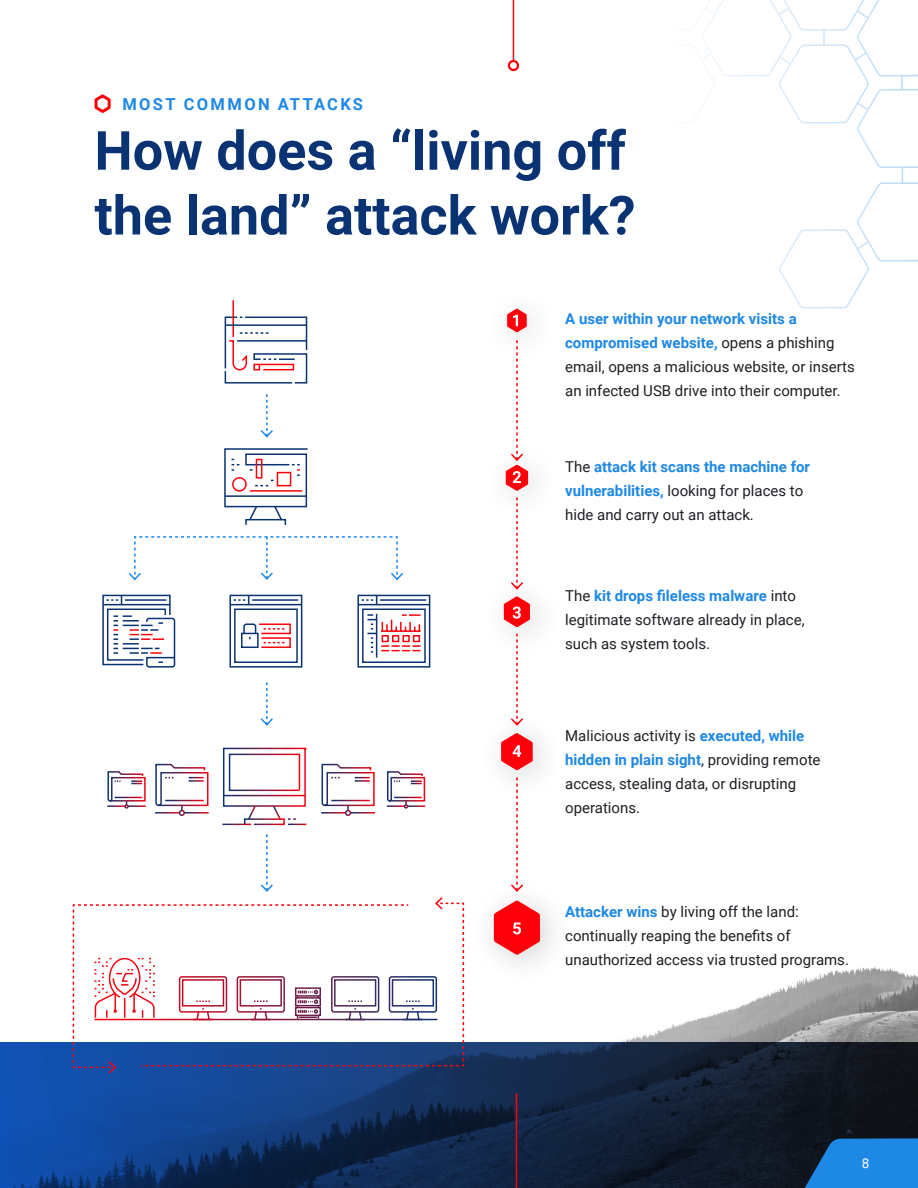
<style>
.page{position:relative;width:918px;height:1188px;background:#fff}
.page>*{position:absolute;margin:0;border:0;box-sizing:border-box;transform-origin:0 0}
.t1{font:700 54px/64.8px "Roboto";color:#093372}
.t2{font:700 16.5px "Roboto";letter-spacing:.145em;color:#1e88e5}
.t3{font:15px/24px "Roboto";color:#1d1f24}
.t4{font:13.5px "Roboto";color:#fff}
.s1{font-weight:700;color:#1e88e5}
</style>
<div class="page">
<svg style="left:695px;top:0;width:223px;height:309px"></svg>
<svg style="left:699px;top:6px;width:219px;height:245px"></svg>
<img style="left:0;top:967px;width:918px;height:221px">
<svg style="left:773px;top:1138px;width:145px;height:50px;background:#1962a4"></svg>
<svg style="left:507px;top:309px;width:20px;height:23px"></svg>
<svg style="left:501px;top:733px;width:32px;height:37px"></svg>
<div style="left:469px;top:878px;width:106px;height:109px;background:#fefefe"></div>
<svg style="left:494px;top:901px;width:46px;height:54px"></svg>
<svg style="left:94px;top:94px;width:17px;height:19px"></svg>
<svg style="left:222px;top:747px;width:85px;height:79px"></svg>
<hr style="left:232px;top:300px;width:2px;height:37px;background:#ff000b">
<svg style="left:224px;top:316px;width:84px;height:68px"></svg>
<svg style="left:321px;top:763px;width:54px;height:53px"></svg>
<hr style="left:331px;top:800px;width:39px;height:1px;background:#fff">
<svg style="left:155px;top:763px;width:54px;height:53px"></svg>
<hr style="left:165px;top:800px;width:39px;height:1px;background:#fff">
<svg style="left:107px;top:771px;width:39px;height:38px"></svg>
<svg style="left:386px;top:771px;width:40px;height:38px"></svg>
<div style="left:146px;top:618px;width:29px;height:50px;border:2px solid #093372;border-radius:2px"></div>
<svg style="left:102px;top:594px;width:69px;height:72px"></svg>
<svg style="left:357px;top:594px;width:74px;height:74px"></svg>
<div style="left:229px;top:595px;width:73px;height:73px;border:2px solid #093372"></div>
<hr style="left:230px;top:604px;width:72px;height:1px;background:#093372">
<svg style="left:234px;top:595px;width:15px;height:9px"></svg>
<hr style="left:252px;top:599px;width:46px;height:2px;background:#093372">
<div style="left:234px;top:609px;width:64px;height:54px;border:2px solid #093372"></div>
<div style="left:241px;top:633px;width:18px;height:15px;border:2px solid #093372"></div>
<div style="left:261px;top:637px;width:30px;height:11px;border:2px solid #ff000b"></div>
<svg style="left:243px;top:623px;width:48px;height:20px"></svg>
<svg style="left:224px;top:448px;width:84px;height:74px"></svg>
<div style="left:245px;top:519px;width:41px;height:7px;border:2px solid #093372"></div>
<svg style="left:128px;top:536px;width:275px;height:45px"></svg>
<svg style="left:260px;top:682px;width:13px;height:44px"></svg>
<svg style="left:260px;top:394px;width:13px;height:44px"></svg>
<svg style="left:506px;top:340px;width:22px;height:151px"></svg>
<svg style="left:504px;top:497px;width:26px;height:130px"></svg>
<svg style="left:511px;top:634px;width:12px;height:92px"></svg>
<svg style="left:511px;top:777px;width:14px;height:115px"></svg>
<svg style="left:73px;top:834px;width:391px;height:241px"></svg>
<hr style="left:513px;top:0;width:1px;height:61px;background:#ff000b">
<div style="left:508px;top:60px;width:11px;height:11px;border:2px solid #ff000b;border-radius:50%"></div>
<hr style="left:516px;top:1093px;width:1px;height:95px;background:#ff000b">
<p class="t2" style="left:122px;top:93px;width:242px">MOST COMMON ATTACKS</p>
<h1 class="t1" style="left:94px;top:116px;width:543px">How does a “living off the land” attack work?</h1>
<p class="t3" style="left:565px;top:306px;width:291px"><span class="s1">A user within your network visits a compromised website,</span> opens a phishing email, opens a malicious website, or inserts an infected USB drive into their computer.</p>
<p class="t3" style="left:565px;top:455px;width:246px">The <span class="s1">attack kit scans the machine for vulnerabilities,</span> looking for places to hide and carry out an attack.</p>
<p class="t3" style="left:565px;top:583px;width:241px">The <span class="s1">kit drops fileless malware</span> into legitimate software already in place, such as system tools.</p>
<p class="t3" style="left:565px;top:723px;width:257px">Malicious activity is <span class="s1">executed, while hidden in plain sight</span>, providing remote access, stealing data, or disrupting operations.</p>
<p class="t3" style="left:565px;top:899px;width:285px"><span class="s1">Attacker wins</span> by living off the land: continually reaping the benefits of unauthorized access via trusted programs.</p>
<p class="t4" style="left:862px;top:1155px;width:9px">88</p>
</div>
